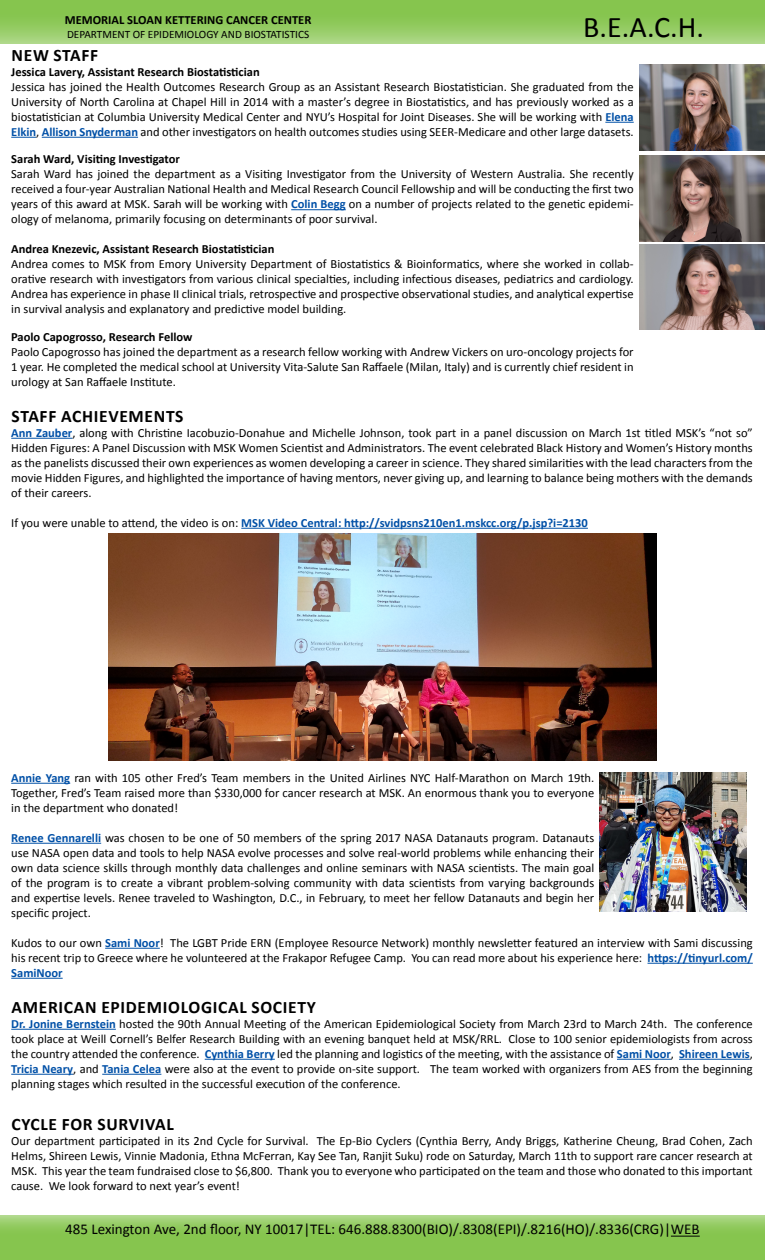
<style>
.page{position:relative;width:765px;height:1260px;background:#fff}
.page>*{position:absolute;margin:0;border:0;box-sizing:border-box;transform-origin:0 0}
.t1{font:30px "Calibri";color:#000}
.t2{font:700 17.5px "Calibri";letter-spacing:.04em;color:#000}
.t3{font:15px "Calibri";color:#000}
.t4{font:12.5px/15px "Calibri";color:#000;text-align:justify}
.t5{font:700 12.5px "Calibri";color:#000}
.t6{font:700 12.5px "Calibri";color:#0050a7}
.t7{font:11.25px "Calibri";color:#000}
.s1{font-weight:700;color:#0050a7}
.s2{font-weight:400;color:#000}
</style>
<div class="page">
<svg style="left:0;top:1216px;width:765px;height:44px;background:#8cc858"></svg>
<div style="left:0;top:0;width:765px;height:44px;background:linear-gradient(to bottom,#7cc03f,#a6d47e)"></div>
<svg style="left:605px;top:122px;width:29px;height:1px"></svg>
<svg style="left:11px;top:137px;width:25px;height:1px"></svg>
<hr style="left:42px;top:137px;width:96px;height:1px;background:#0050a7">
<hr style="left:291px;top:209px;width:55px;height:1px;background:#0050a7">
<hr style="left:11px;top:438px;width:61px;height:1px;background:#0050a7">
<hr style="left:241px;top:528px;width:347px;height:1px;background:#0050a7">
<hr style="left:11px;top:783px;width:59px;height:1px;background:#0050a7">
<hr style="left:11px;top:843px;width:90px;height:1px;background:#0050a7">
<hr style="left:105px;top:948px;width:55px;height:1px;background:#0050a7">
<hr style="left:648px;top:963px;width:105px;height:1px;background:#0050a7">
<hr style="left:11px;top:978px;width:52px;height:1px;background:#0050a7">
<hr style="left:11px;top:1029px;width:105px;height:1px;background:#0050a7">
<hr style="left:205px;top:1059px;width:70px;height:1px;background:#0050a7">
<hr style="left:617px;top:1059px;width:54px;height:1px;background:#0050a7">
<hr style="left:679px;top:1059px;width:71px;height:1px;background:#0050a7">
<hr style="left:11px;top:1074px;width:62px;height:1px;background:#0050a7">
<hr style="left:102px;top:1074px;width:59px;height:1px;background:#0050a7">
<svg style="left:671px;top:1236px;width:29px;height:1px"></svg>
<img style="left:639px;top:156px;width:126px;height:85px">
<img style="left:639px;top:65px;width:126px;height:85px">
<img style="left:639px;top:244px;width:126px;height:86px">
<img style="left:600px;top:773px;width:146px;height:138px">
<img style="left:108px;top:534px;width:549px;height:227px">
<p class="t5" style="left:65px;top:12px;width:248px">MEMORIAL SLOAN KETTERING CANCER CENTER</p>
<p class="t7" style="left:67px;top:27px;width:244px">DEPARTMENT OF EPIDEMIOLOGY AND BIOSTATISTICS</p>
<h1 class="t1" style="left:583px;top:9px;width:122px">B.E.A.C.H.</h1>
<h2 class="t2" style="left:12px;top:44px;width:88px">NEW STAFF</h2>
<p class="t5" style="left:11px;top:64px;width:250px">Jessica Lavery, Assistant Research Biostatistician</p>
<p class="t4" style="left:11px;top:79px;width:624px">Jessica has joined the Health Outcomes Research Group as an Assistant Research Biostatistician. She graduated from the University of North Carolina at Chapel Hill in 2014 with a master’s degree in Biostatistics, and has previously worked as a biostatistician at Columbia University Medical Center and NYU’s Hospital for Joint Diseases. She will be working with <span class="s1">Elena Elkin</span>, <span class="s1">Allison Snyderman</span> and other investigators on health outcomes studies using SEER-Medicare and other large datasets.</p>
<p class="t5" style="left:11px;top:151px;width:170px">Sarah Ward, Visiting Investigator</p>
<p class="t4" style="left:11px;top:167px;width:624px">Sarah Ward has joined the department as a Visiting Investigator from the University of Western Australia. She recently received a four-year Australian National Health and Medical Research Council Fellowship and will be conducting the first two years of this award at MSK. Sarah will be working with <span class="s1">Colin Begg</span> on a number of projects related to the genetic epidemi&shy;ology of melanoma, primarily focusing on determinants of poor survival.</p>
<p class="t5" style="left:11px;top:241px;width:265px">Andrea Knezevic, Assistant Research Biostatistician</p>
<p class="t4" style="left:11px;top:257px;width:624px">Andrea comes to MSK from Emory University Department of Biostatistics &amp; Bioinformatics, where she worked in collab&shy;orative research with investigators from various clinical specialties, including infectious diseases, pediatrics and cardiology.<br>Andrea has experience in phase II clinical trials, retrospective and prospective observational studies, and analytical expertise in survival analysis and explanatory and predictive model building.</p>
<p class="t5" style="left:11px;top:329px;width:183px">Paolo Capogrosso, Research Fellow</p>
<p class="t4" style="left:11px;top:344px;width:624px">Paolo Capogrosso has joined the department as a research fellow working with Andrew Vickers on uro-oncology projects for 1 year. He completed the medical school at University Vita-Salute San Raffaele (Milan, Italy) and is currently chief resident in urology at San Raffaele Institute.</p>
<h2 class="t2" style="left:12px;top:405px;width:173px">STAFF ACHIEVEMENTS</h2>
<p class="t4" style="left:11px;top:425px;width:743px"><span class="s1">Ann Zauber</span>, along with Christine Iacobuzio-Donahue and Michelle Johnson, took part in a panel discussion on March 1st titled MSK’s “not so” Hidden Figures: A Panel Discussion with MSK Women Scientist and Administrators. The event celebrated Black History and Women’s History months as the panelists discussed their own experiences as women developing a career in science. They shared similarities with the lead characters from the movie Hidden Figures, and highlighted the importance of having mentors, never giving up, and learning to balance being mothers with the demands of their careers.</p>
<p class="t6" style="left:11px;top:515px;width:578px"><span class="s2">If you were unable to attend, the video is on:</span> MSK Video Central: http://svidpsns210en1.mskcc.org/p.jsp?i=2130</p>
<p class="t4" style="left:11px;top:770px;width:585px"><span class="s1">Annie Yang</span> ran with 105 other Fred’s Team members in the United Airlines NYC Half-Marathon on March 19th.<br>Together, Fred’s Team raised more than $330,000 for cancer research at MSK. An enormous thank you to everyone in the department who donated!</p>
<p class="t4" style="left:11px;top:830px;width:585px"><span class="s1">Renee Gennarelli</span> was chosen to be one of 50 members of the spring 2017 NASA Datanauts program. Datanauts use NASA open data and tools to help NASA evolve processes and solve real-world problems while enhancing their own data science skills through monthly data challenges and online seminars with NASA scientists. The main goal of the program is to create a vibrant problem-solving community with data scientists from varying backgrounds and expertise levels. Renee traveled to Washington, D.C., in February, to meet her fellow Datanauts and begin her specific project.</p>
<p class="t4" style="left:11px;top:935px;width:743px">Kudos to our own <span class="s1">Sami Noor</span>! The LGBT Pride ERN (Employee Resource Network) monthly newsletter featured an interview with Sami discussing his recent trip to Greece where he volunteered at the Frakapor Refugee Camp. You can read more about his experience here: <span class="s1">https://tinyurl.com/ SamiNoor</span></p>
<h2 class="t2" style="left:12px;top:996px;width:306px">AMERICAN EPIDEMIOLOGICAL SOCIETY</h2>
<p class="t4" style="left:11px;top:1016px;width:743px"><span class="s1">Dr. Jonine Bernstein</span> hosted the 90th Annual Meeting of the American Epidemiological Society from March 23rd to March 24th. The conference took place at Weill Cornell’s Belfer Research Building with an evening banquet held at MSK/RRL. Close to 100 senior epidemiologists from across the country attended the conference. <span class="s1">Cynthia Berry</span> led the planning and logistics of the meeting, with the assistance of <span class="s1">Sami Noor</span>, <span class="s1">Shireen Lewis</span>, <span class="s1">Tricia Neary</span>, and <span class="s1">Tania Celea</span> were also at the event to provide on-site support. The team worked with organizers from AES from the beginning planning stages which resulted in the successful execution of the conference.</p>
<h2 class="t2" style="left:12px;top:1113px;width:164px">CYCLE FOR SURVIVAL</h2>
<p class="t4" style="left:11px;top:1133px;width:743px">Our department participated in its 2nd Cycle for Survival. The Ep-Bio Cyclers (Cynthia Berry, Andy Briggs, Katherine Cheung, Brad Cohen, Zach Helms, Shireen Lewis, Vinnie Madonia, Ethna McFerran, Kay See Tan, Ranjit Suku) rode on Saturday, March 11th to support rare cancer research at MSK. This year the team fundraised close to $6,800. Thank you to everyone who participated on the team and those who donated to this important cause. We look forward to next year’s event!</p>
<p class="t3" style="left:65px;top:1220px;width:636px">485 Lexington Ave, 2nd floor, NY 10017|TEL: 646.888.8300(BIO)/.8308(EPI)/.8216(HO)/.8336(CRG)|WEB</p>
</div>
